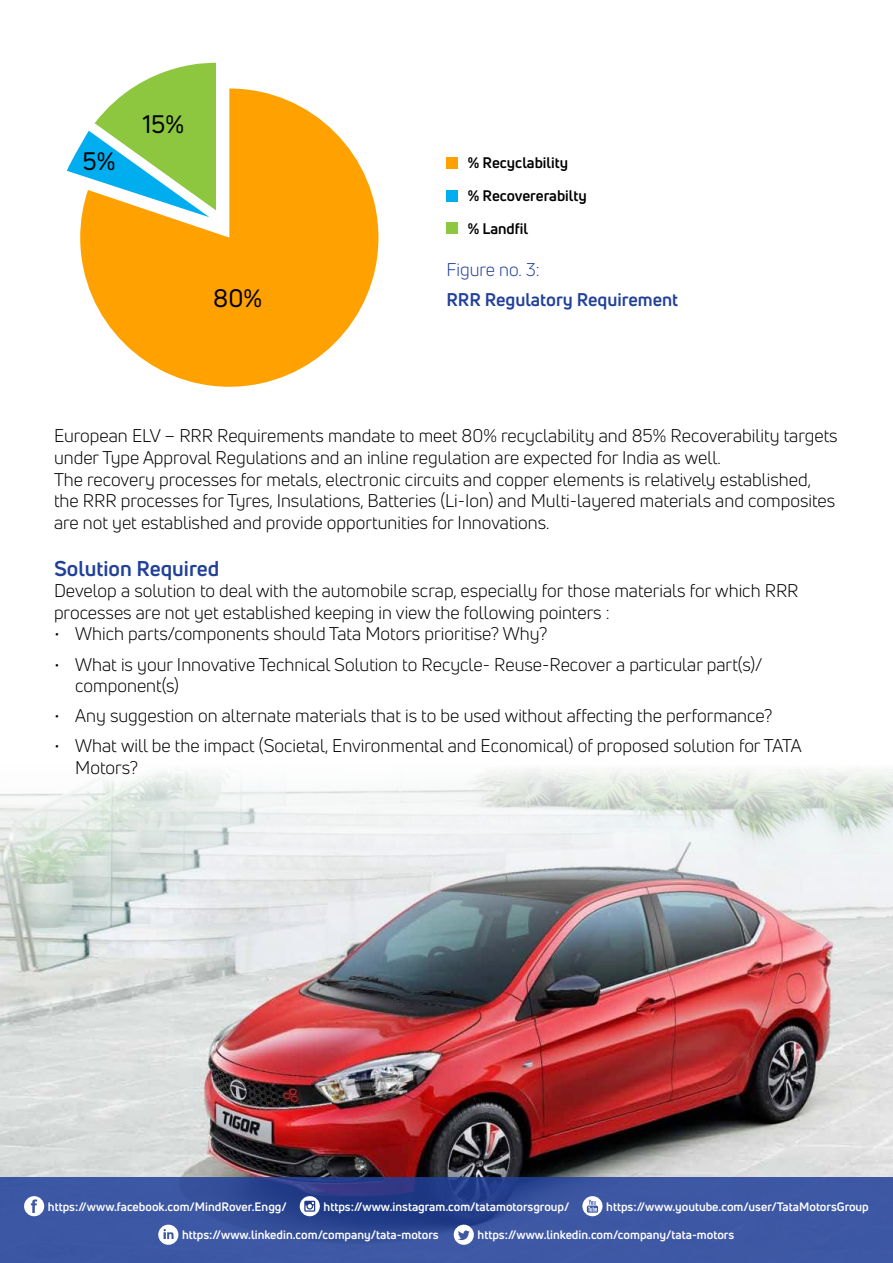
<style>
.page{position:relative;width:893px;height:1263px;background:#fff}
.page>*{position:absolute;margin:0;border:0;box-sizing:border-box;transform-origin:0 0}
.t1{font:24.75px "Uni Neue";color:#000}
.t2{font:700 21px "Uni Neue";color:#21409a}
.t3{font:18px/21.6px "Uni Neue";color:#000}
.t4{font:700 18px "Uni Neue";color:#21409a}
.t5{font:18px "Uni Neue";color:#21409a}
.t6{font:700 15px "Uni Neue";color:#000}
.t7{font:700 12px "Uni Neue";color:#fff}
</style>
<div class="page">
<img style="left:0;top:769px;width:893px;height:409px">
<svg style="left:80px;top:88px;width:298px;height:299px;fill:#ffa100"></svg>
<svg style="left:67px;top:62px;width:149px;height:155px"></svg>
<div style="left:446px;top:157px;width:12px;height:12px;background:#ffa100"></div>
<div style="left:446px;top:190px;width:12px;height:11px;background:#00aeef"></div>
<div style="left:446px;top:222px;width:12px;height:12px;background:#8dc63f"></div>
<svg style="left:0;top:1178px;width:893px;height:85px;background:#38529e"></svg>
<svg style="left:24px;top:1196px;width:20px;height:20px"></svg>
<svg style="left:300px;top:1196px;width:20px;height:20px"></svg>
<svg style="left:582px;top:1196px;width:20px;height:20px"></svg>
<svg style="left:158px;top:1225px;width:20px;height:20px"></svg>
<svg style="left:454px;top:1225px;width:20px;height:20px"></svg>
<h1 class="t1" style="left:142px;top:109px;width:43px">15%</h1>
<h1 class="t1" style="left:83px;top:146px;width:34px">5%</h1>
<p class="t6" style="left:468px;top:153px;width:102px">% Recyclability</p>
<p class="t6" style="left:468px;top:186px;width:121px">% Recovererabilty</p>
<p class="t6" style="left:468px;top:219px;width:62px">% Landfil</p>
<h1 class="t1" style="left:213px;top:282px;width:50px">80%</h1>
<p class="t5" style="left:446px;top:259px;width:95px">Figure no. 3:</p>
<p class="t4" style="left:446px;top:288px;width:233px">RRR Regulatory Requirement</p>
<p class="t3" style="left:54px;top:425px;width:785px">European ELV – RRR Requirements mandate to meet 80% recyclability and 85% Recoverability targets under Type Approval Regulations and an inline regulation are expected for India as well.<br>The recovery processes for metals, electronic circuits and copper elements is relatively established, the RRR processes for Tyres, Insulations, Batteries (Li-Ion) and Multi-layered materials and composites are not yet established and provide opportunities for Innovations.</p>
<p class="t2" style="left:54px;top:555px;width:167px">Solution Required</p>
<p class="t3" style="left:54px;top:580px;width:746px">Develop a solution to deal with the automobile scrap, especially for those materials for which RRR processes are not yet established keeping in view the following pointers :</p>
<p class="t3" style="left:54px;top:623px;width:495px">• Which parts/components should Tata Motors prioritise? Why?</p>
<p class="t3" style="left:75px;top:653px;width:689px;text-indent:-21px">• What is your Innovative Technical Solution to Recycle- Reuse-Recover a particular part(s)/ component(s)</p>
<p class="t3" style="left:54px;top:705px;width:720px">• Any suggestion on alternate materials that is to be used without affecting the performance?</p>
<p class="t3" style="left:75px;top:735px;width:728px;text-indent:-21px">• What will be the impact (Societal, Environmental and Economical) of proposed solution for TATA<br>Motors?</p>
<p class="t7" style="left:48px;top:1199px;width:240px">https://www.facebook.com/MindRover.Engg/</p>
<p class="t7" style="left:324px;top:1199px;width:247px">https://www.instagram.com/tatamotorsgroup/</p>
<p class="t7" style="left:606px;top:1199px;width:264px">https://www.youtube.com/user/TataMotorsGroup</p>
<p class="t7" style="left:182px;top:1227px;width:258px">https://www.linkedin.com/company/tata-motors</p>
<p class="t7" style="left:478px;top:1227px;width:258px">https://www.linkedin.com/company/tata-motors</p>
</div>
